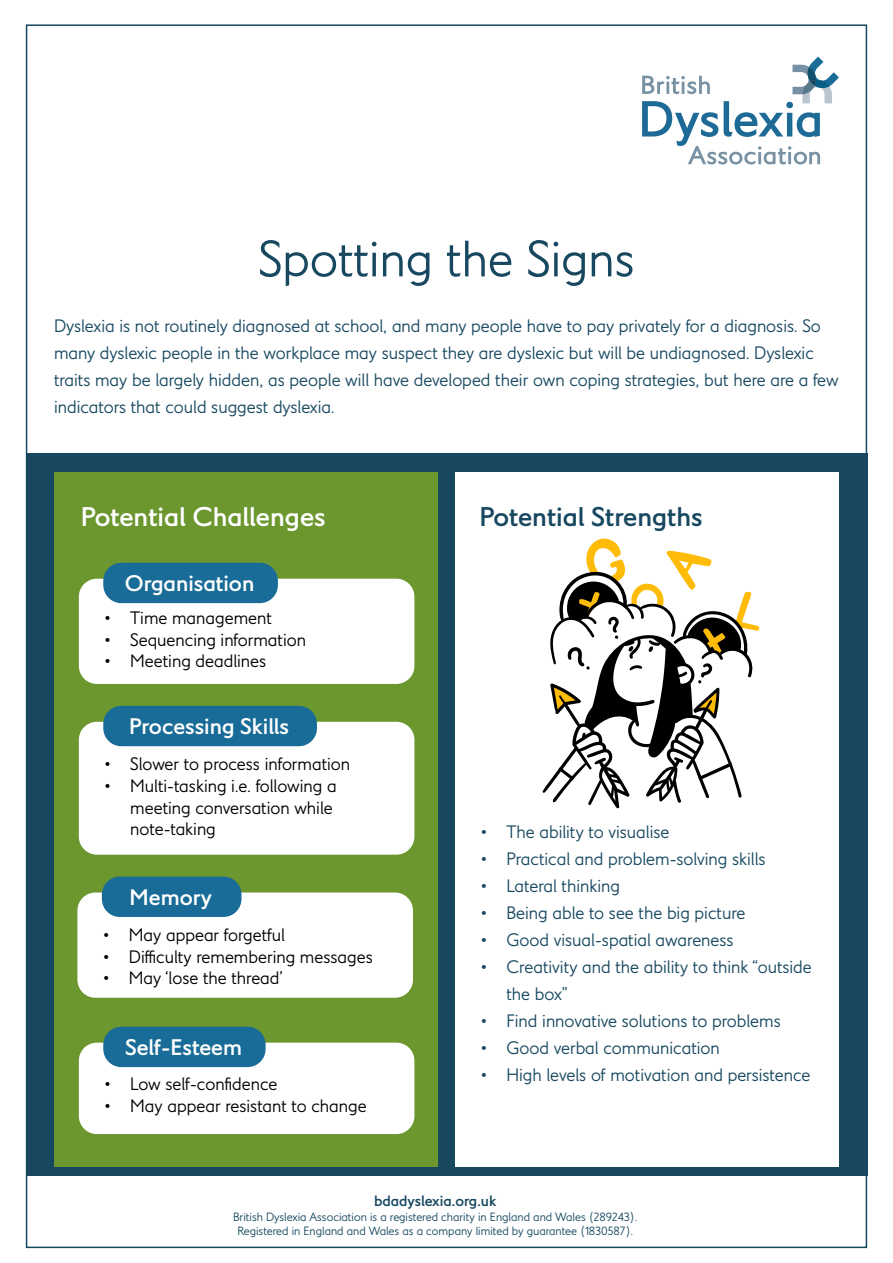
<style>
.page{position:relative;width:893px;height:1263px;background:#fff}
.page>*{position:absolute;margin:0;border:0;box-sizing:border-box;transform-origin:0 0}
.t1{font:500 51px "LDN Kono BDA";color:#174860}
.t2{font:700 27px "LDN Kono BDA";color:#fff}
.t3{font:700 27px "LDN Kono BDA";color:#174860}
.t4{font:700 22.5px "LDN Kono BDA";color:#fff}
.t5{font:500 18px/27px "LDN Kono BDA";color:#174860}
.t6{font:500 18px/21.6px "LDN Kono BDA";color:#000}
.t7{font:700 15px "LDN Kono BDA";color:#174860}
.t8{font:500 12px/14.4px "LDN Kono BDA";color:#174860;text-align:center}
</style>
<div class="page">
<svg style="left:642px;top:57px;width:197px;height:107px"></svg>
<div style="left:26px;top:453px;width:841px;height:723px;background:#174860"></div>
<div style="left:54px;top:472px;width:383px;height:694px;background:#6c962e"></div>
<div style="left:455px;top:472px;width:384px;height:694px;background:#fff"></div>
<div style="left:79px;top:579px;width:335px;height:105px;background:#fff;border-radius:18px"></div>
<div style="left:103px;top:563px;width:175px;height:40px;background:#196c98;border-radius:18px"></div>
<div style="left:79px;top:722px;width:335px;height:133px;background:#fff;border-radius:18px"></div>
<div style="left:103px;top:706px;width:214px;height:40px;background:#196c98;border-radius:18px"></div>
<div style="left:77px;top:892px;width:336px;height:106px;background:#fff;border-radius:18px"></div>
<div style="left:102px;top:876px;width:139px;height:41px;background:#196c98;border-radius:18px"></div>
<div style="left:79px;top:1043px;width:335px;height:91px;background:#fff;border-radius:18px"></div>
<div style="left:103px;top:1027px;width:163px;height:40px;background:#196c98;border-radius:18px"></div>
<svg style="left:543px;top:539px;width:216px;height:269px"></svg>
<p class="t1" style="left:258px;top:229px;width:378px">Spotting the Signs</p>
<p class="t5" style="left:54px;top:313px;width:786px">Dyslexia is not routinely diagnosed at school, and many people have to pay privately for a diagnosis. So many dyslexic people in the workplace may suspect they are dyslexic but will be undiagnosed. Dyslexic traits may be largely hidden, as people will have developed their own coping strategies, but here are a few indicators that could suggest dyslexia.</p>
<p class="t2" style="left:81px;top:501px;width:246px">Potential Challenges</p>
<p class="t3" style="left:479px;top:501px;width:225px">Potential Strengths</p>
<p class="t4" style="left:125px;top:570px;width:131px">Organisation</p>
<p class="t6" style="left:103px;top:607px;width:170px">• Time management</p>
<p class="t6" style="left:103px;top:629px;width:204px">• Sequencing information</p>
<p class="t6" style="left:103px;top:650px;width:164px">• Meeting deadlines</p>
<p class="t4" style="left:129px;top:713px;width:162px">Processing Skills</p>
<p class="t6" style="left:103px;top:753px;width:248px">• Slower to process information</p>
<p class="t6" style="left:130px;top:775px;width:208px;text-indent:-27px">• Multi-tasking i.e. following a meeting conversation while note-taking</p>
<p class="t4" style="left:130px;top:884px;width:84px">Memory</p>
<p class="t6" style="left:102px;top:924px;width:184px">• May appear forgetful</p>
<p class="t6" style="left:102px;top:946px;width:272px">• Difficulty remembering messages</p>
<p class="t6" style="left:102px;top:967px;width:182px">• May ‘lose the thread’</p>
<p class="t4" style="left:125px;top:1034px;width:119px">Self-Esteem</p>
<p class="t6" style="left:103px;top:1073px;width:176px">• Low self-confidence</p>
<p class="t6" style="left:103px;top:1095px;width:265px">• May appear resistant to change</p>
<p class="t5" style="left:479px;top:818px;width:192px">• The ability to visualise</p>
<p class="t5" style="left:479px;top:845px;width:288px">• Practical and problem-solving skills</p>
<p class="t5" style="left:479px;top:872px;width:142px">• Lateral thinking</p>
<p class="t5" style="left:479px;top:899px;width:267px">• Being able to see the big picture</p>
<p class="t5" style="left:479px;top:926px;width:256px">• Good visual-spatial awareness</p>
<p class="t5" style="left:506px;top:953px;width:307px;text-indent:-27px">• Creativity and the ability to think “outside the box”</p>
<p class="t5" style="left:479px;top:1007px;width:303px">• Find innovative solutions to problems</p>
<p class="t5" style="left:479px;top:1034px;width:242px">• Good verbal communication</p>
<p class="t5" style="left:479px;top:1061px;width:333px">• High levels of motivation and persistence</p>
<p class="t7" style="left:374px;top:1192px;width:124px">bdadyslexia.org.uk</p>
<p class="t8" style="left:233px;top:1209px;width:406px">British Dyslexia Association is a registered charity in England and Wales (289243).<br>Registered in England and Wales as a company limited by guarantee (1830587).</p>
</div>
